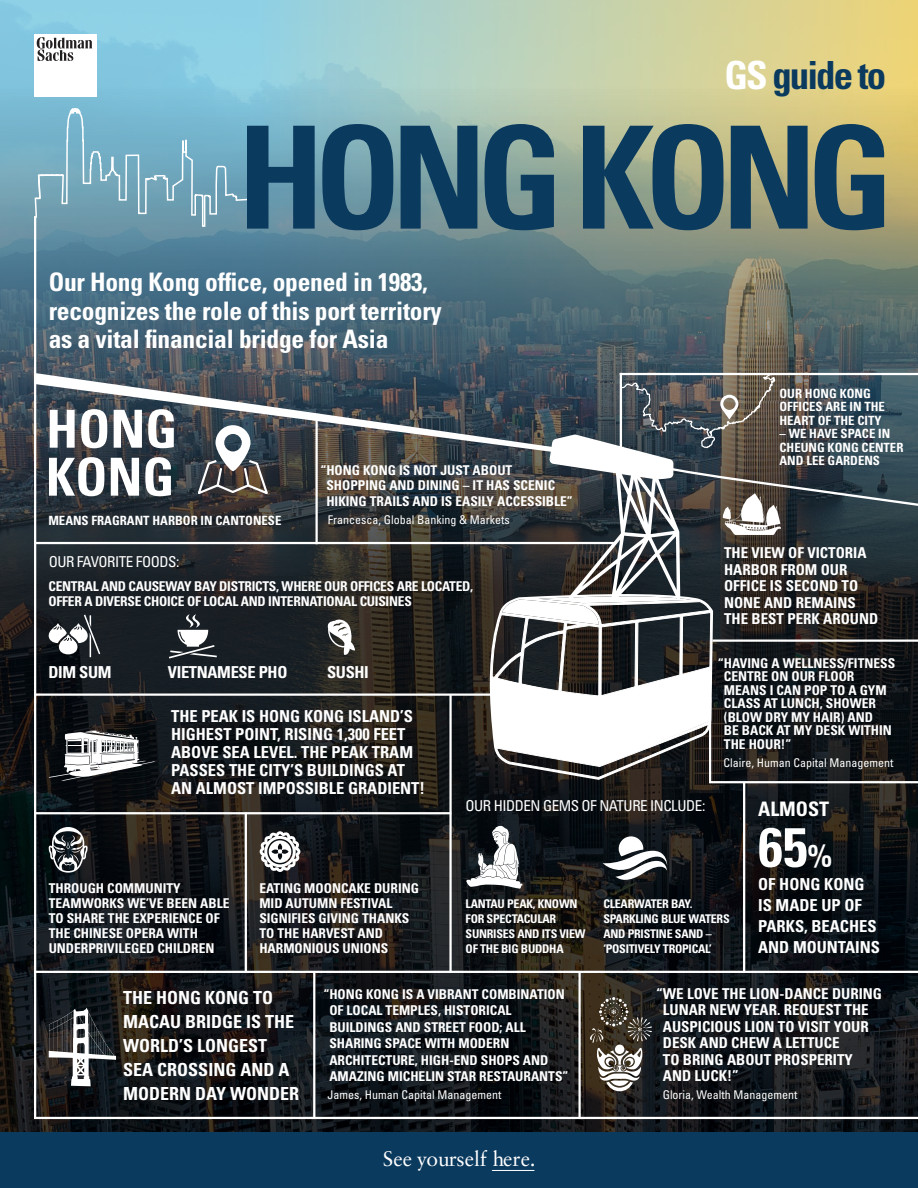
<style>
.page{position:relative;width:918px;height:1188px;background:#fff}
.page>*{position:absolute;margin:0;border:0;box-sizing:border-box;transform-origin:0 0}
.t1{font:700 condensed 142.5px "Univers LT Std";letter-spacing:-.07em;color:#0b3a5f}
.t2{font:700 condensed 55.5px "Univers LT Std";color:#fff}
.t3{font:700 condensed 52.5px/48px "Univers LT Std";color:#fff}
.t4{font:700 condensed 38.85px "Univers LT Std";letter-spacing:-.05em;color:#0b3a5f}
.t5{font:700 condensed 25.5px/28.5px "Univers LT Std";letter-spacing:-.01em;color:#fff}
.t6{font:21px "Sabon LT Std";color:#fff}
.t7{font:700 condensed 19.95px "Univers LT Std";color:#fff}
.t8{font:700 condensed 18px/24px "Univers LT Std";color:#fff}
.t9{font:700 condensed 16.5px/18px "Univers LT Std";color:#fff}
.t10{font:700 condensed 16.5px "Univers LT Std";letter-spacing:-.02em;color:#fff}
.t11{font:700 condensed 15px/16.5px "Univers LT Std";color:#fff}
.t12{font:condensed 15px "Univers LT Std";letter-spacing:-.03em;color:#fff}
.t13{font:700 condensed 13.5px/15px "Univers LT Std";color:#fff}
.t14{font:700 condensed 13.5px/15px "Univers LT Std";letter-spacing:-.02em;color:#fff}
.t15{font:700 condensed 12.75px/13.5px "Univers LT Std";color:#fff}
.t16{font:700 condensed 12px/15px "Univers LT Std";letter-spacing:-.02em;color:#fff}
.t17{font:condensed 12px "Univers LT Std";color:#fff}
.s1{color:#fff}
.s2{font-size:31.8px}
</style>
<div class="page">
<img style="left:0;top:7px;width:918px;height:1126px">
<hr style="left:620px;top:373px;width:298px;height:2px;background:#fff">
<hr style="left:34px;top:693px;width:462px;height:3px;background:#fff">
<hr style="left:35px;top:812px;width:416px;height:2px;background:#fff">
<hr style="left:35px;top:971px;width:883px;height:2px;background:#fff">
<hr style="left:34px;top:1117px;width:884px;height:2px;background:#fff">
<hr style="left:35px;top:542px;width:581px;height:2px;background:#fff">
<hr style="left:34px;top:217px;width:2px;height:902px;background:#fff">
<hr style="left:743px;top:782px;width:2px;height:190px;background:#fff">
<hr style="left:245px;top:813px;width:2px;height:159px;background:#fff">
<hr style="left:313px;top:972px;width:2px;height:147px;background:#fff">
<hr style="left:578px;top:972px;width:3px;height:146px;background:#fff">
<hr style="left:709px;top:697px;width:2px;height:86px;background:#fff">
<hr style="left:449px;top:694px;width:3px;height:278px;background:#fff">
<hr style="left:315px;top:421px;width:3px;height:123px;background:#fff">
<svg style="left:195px;top:465px;width:75px;height:32px"></svg>
<div style="left:0;top:1133px;width:918px;height:55px;background:#0b3a5f"></div>
<hr style="left:709px;top:781px;width:209px;height:2px;background:#fff">
<hr style="left:492px;top:1170px;width:42px;height:1px;background:#fff">
<svg style="left:328px;top:619px;width:27px;height:36px"></svg>
<svg style="left:49px;top:615px;width:51px;height:42px"></svg>
<svg style="left:169px;top:614px;width:48px;height:44px"></svg>
<svg style="left:49px;top:1008px;width:67px;height:78px"></svg>
<svg style="left:590px;top:997px;width:62px;height:94px"></svg>
<svg style="left:603px;top:836px;width:65px;height:47px"></svg>
<svg style="left:49px;top:827px;width:39px;height:46px"></svg>
<svg style="left:49px;top:730px;width:107px;height:51px"></svg>
<svg style="left:33px;top:0;width:225px;height:228px"></svg>
<svg style="left:260px;top:831px;width:40px;height:41px"></svg>
<svg style="left:466px;top:826px;width:57px;height:63px"></svg>
<svg style="left:36px;top:373px;width:584px;height:92px"></svg>
<svg style="left:489px;top:374px;width:429px;height:406px"></svg>
<h3 class="t4" style="left:724px;top:52px;width:163px"><span class="s1">GS</span> guide to</h3>
<h1 class="t1" style="left:237px;top:91px;width:658px">HONG KONG</h1>
<h3 class="t5" style="left:49px;top:268px;width:395px">Our Hong Kong office, opened in 1983, recognizes the role of this port territory as a vital financial bridge for Asia</h3>
<h3 class="t3" style="left:46px;top:405px;width:133px">HONG<br>KONG</h3>
<p class="t15" style="left:48px;top:513px;width:235px">MEANS FRAGRANT HARBOR IN CANTONESE</p>
<p class="t12" style="left:49px;top:552px;width:132px">OUR FAVORITE FOODS:</p>
<p class="t13" style="left:326px;top:463px;width:248px;line-height:15.5px;text-indent:-6px">“HONG KONG IS NOT JUST ABOUT<br>SHOPPING AND DINING – IT HAS SCENIC<br>HIKING TRAILS AND IS EASILY ACCESSIBLE”</p>
<p class="t17" style="left:328px;top:512px;width:183px">Francesca, Global Banking &amp; Markets</p>
<p class="t14" style="left:49px;top:578px;width:426px">CENTRAL AND CAUSEWAY BAY DISTRICTS, WHERE OUR OFFICES ARE LOCATED,<br>OFFER A DIVERSE CHOICE OF LOCAL AND INTERNATIONAL CUISINES</p>
<p class="t9" style="left:49px;top:663px;width:65px">DIM SUM</p>
<p class="t10" style="left:168px;top:662px;width:121px">VIETNAMESE PHO</p>
<p class="t9" style="left:327px;top:663px;width:43px">SUSHI</p>
<p class="t9" style="left:171px;top:708px;width:255px">THE PEAK IS HONG KONG ISLAND’S<br>HIGHEST POINT, RISING 1,300 FEET<br>ABOVE SEA LEVEL. THE PEAK TRAM<br>PASSES THE CITY’S BUILDINGS AT<br>AN ALMOST IMPOSSIBLE GRADIENT!</p>
<p class="t15" style="left:779px;top:387px;width:107px">OUR HONG KONG<br>OFFICES ARE IN THE<br>HEART OF THE CITY</p>
<p class="t15" style="left:779px;top:427px;width:125px">– WE HAVE SPACE IN<br>CHEUNG KONG CENTER<br>AND LEE GARDENS</p>
<p class="t11" style="left:724px;top:545px;width:156px">THE VIEW OF VICTORIA<br>HARBOR FROM OUR<br>OFFICE IS SECOND TO<br>NONE AND REMAINS<br>THE BEST PERK AROUND</p>
<p class="t13" style="left:724px;top:656px;width:173px;line-height:13.6px;text-indent:-6px">“HAVING A WELLNESS/FITNESS<br>CENTRE ON OUR FLOOR<br>MEANS I CAN POP TO A GYM<br>CLASS AT LUNCH, SHOWER (BLOW DRY MY HAIR) AND<br>BE BACK AT MY DESK WITHIN<br>THE HOUR!”</p>
<p class="t17" style="left:723px;top:755px;width:171px">Claire, Human Capital Management</p>
<p class="t13" style="left:49px;top:881px;width:182px">THROUGH COMMUNITY<br>TEAMWORKS WE’VE BEEN ABLE<br>TO SHARE THE EXPERIENCE OF<br>THE CHINESE OPERA WITH<br>UNDERPRIVILEGED CHILDREN</p>
<p class="t13" style="left:259px;top:881px;width:161px">EATING MOONCAKE DURING<br>MID AUTUMN FESTIVAL<br>SIGNIFIES GIVING THANKS<br>TO THE HARVEST AND<br>HARMONIOUS UNIONS</p>
<p class="t12" style="left:465px;top:796px;width:241px">OUR HIDDEN GEMS OF NATURE INCLUDE:</p>
<p class="t16" style="left:466px;top:896px;width:121px">LANTAU PEAK, KNOWN<br>FOR SPECTACULAR<br>SUNRISES AND ITS VIEW<br>OF THE BIG BUDDHA</p>
<p class="t16" style="left:603px;top:896px;width:128px">CLEARWATER BAY.<br>SPARKLING BLUE WATERS<br>AND PRISTINE SAND – ‘POSITIVELY TROPICAL’</p>
<h3 class="t7" style="left:758px;top:797px;width:73px">ALMOST</h3>
<h2 class="t2" style="left:758px;top:813px;width:76px">65<span class="s2">%</span></h2>
<p class="t9" style="left:758px;top:874px;width:123px;line-height:21px">OF HONG KONG<br>IS MADE UP OF<br>PARKS, BEACHES<br>AND MOUNTAINS</p>
<h3 class="t8" style="left:123px;top:985px;width:178px">THE HONG KONG TO<br>MACAU BRIDGE IS THE<br>WORLD’S LONGEST<br>SEA CROSSING AND A<br>MODERN DAY WONDER</h3>
<p class="t13" style="left:329px;top:986px;width:241px;line-height:16.5px;text-indent:-6px">“HONG KONG IS A VIBRANT COMBINATION<br>OF LOCAL TEMPLES, HISTORICAL<br>BUILDINGS AND STREET FOOD; ALL<br>SHARING SPACE WITH MODERN<br>ARCHITECTURE, HIGH-END SHOPS AND<br>AMAZING MICHELIN STAR RESTAURANTS”</p>
<p class="t17" style="left:328px;top:1087px;width:175px">James, Human Capital Management</p>
<h3 class="t6" style="left:383px;top:1146px;width:154px">See yourself here.</h3>
<p class="t11" style="left:663px;top:985px;width:221px;text-indent:-7px">“WE LOVE THE LION-DANCE DURING<br>LUNAR NEW YEAR. REQUEST THE<br>AUSPICIOUS LION TO VISIT YOUR<br>DESK AND CHEW A LETTUCE<br>TO BRING ABOUT PROSPERITY<br>AND LUCK!”</p>
<p class="t17" style="left:663px;top:1087px;width:136px">Gloria, Wealth Management</p>
</div>
